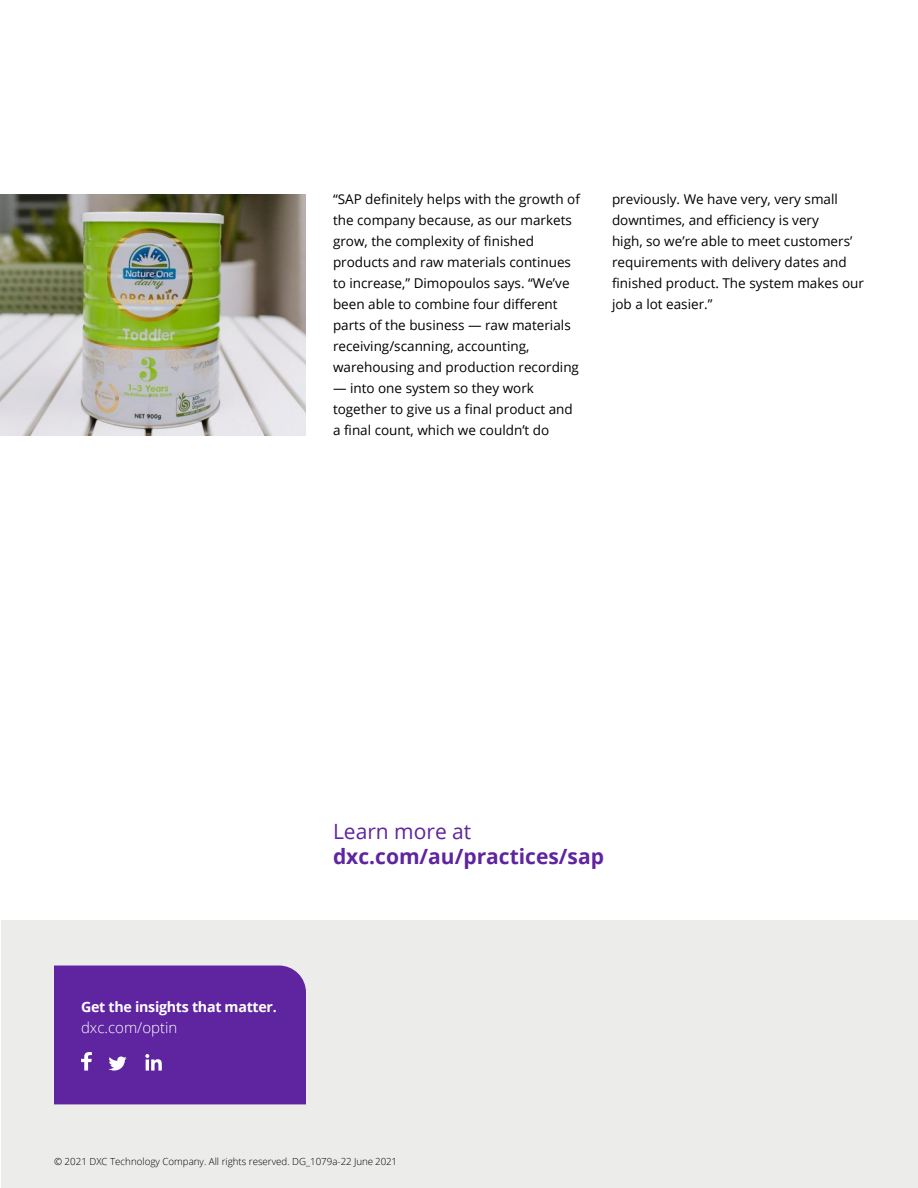
<style>
.page{position:relative;width:918px;height:1188px;background:#fff}
.page>*{position:absolute;margin:0;border:0;box-sizing:border-box;transform-origin:0 0}
.t1{font:700 21px "Open Sans";color:#5f249f}
.t2{font:21px "Open Sans";color:#5f249f}
.t3{font:300 15px "Open Sans";color:#fff}
.t4{font:700 14.25px "Open Sans";letter-spacing:-.02em;color:#fff}
.t5{font:13.5px/21px "Open Sans";color:#000}
.t6{font:300 9.75px "Open Sans";color:#000}
</style>
<div class="page">
<div style="left:1px;top:920px;width:917px;height:268px;background:#ececeb"></div>
<div style="left:54px;top:966px;width:252px;height:138px;background:#5f249f"></div>
<img style="left:0;top:194px;width:306px;height:241px">
<p class="t5" style="left:333px;top:188px;width:248px">“SAP definitely helps with the growth of the company because, as our markets grow, the complexity of finished products and raw materials continues to increase,” Dimopoulos says. “We’ve been able to combine four different parts of the business — raw materials receiving/scanning, accounting, warehousing and production recording</p>
<p class="t5" style="left:333px;top:377px;width:241px">— into one system so they work together to give us a final product and a final count, which we couldn’t do</p>
<p class="t5" style="left:612px;top:188px;width:253px">previously. We have very, very small downtimes, and efficiency is very<br>high, so we’re able to meet customers’ requirements with delivery dates and finished product. The system makes our job a lot easier.”</p>
<p class="t4" style="left:81px;top:997px;width:197px">Get the insights that matter.</p>
<p class="t3" style="left:81px;top:1018px;width:98px">dxc.com/optin</p>
<h1 class="t2" style="left:333px;top:817px;width:140px">Learn more at</h1>
<h1 class="t1" style="left:333px;top:842px;width:273px">dxc.com/au/practices/sap</h1>
<p class="t6" style="left:54px;top:1154px;width:345px">© 2021 DXC Technology Company. All rights reserved. DG_1079a-22 June 2021</p>
</div>
